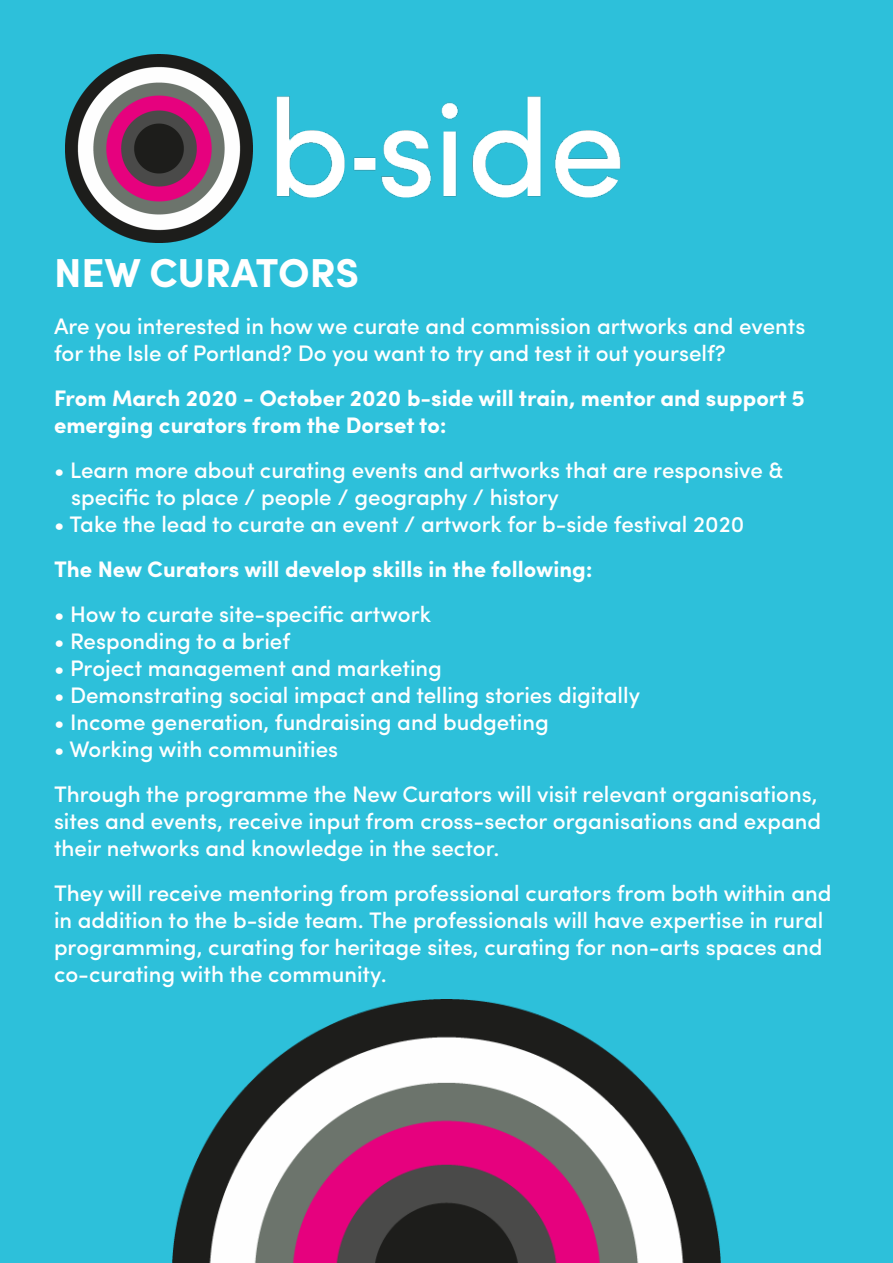
<style>
.page{position:relative;width:893px;height:1263px;background:#2dc0da}
.page>*{position:absolute;margin:0;border:0;box-sizing:border-box;transform-origin:0 0}
.t1{font:700 40.5px "Sofia Pro";color:#fff}
.t2{font:500 22.5px/27px "Sofia Pro";color:#fff}
.t3{font:700 22.5px/27px "Sofia Pro";color:#fff}
</style>
<div class="page">
<img style="left:172px;top:999px;width:548px;height:264px">
<img style="left:65px;top:54px;width:187px;height:188px">
<img style="left:276px;top:96px;width:345px;height:102px">
<p class="t1" style="left:54px;top:242px;width:307px">NEW CURATORS</p>
<p class="t2" style="left:54px;top:311px;width:753px">Are you interested in how we curate and commission artworks and events for the Isle of Portland? Do you want to try and test it out yourself?</p>
<p class="t3" style="left:54px;top:383px;width:752px">From March 2020 - October 2020 b-side will train, mentor and support 5 emerging curators from the Dorset to:</p>
<p class="t2" style="left:54px;top:455px;width:731px">• Learn more about curating events and artworks that are responsive &amp;</p>
<p class="t2" style="left:71px;top:482px;width:489px">specific to place / people / geography / history</p>
<p class="t2" style="left:54px;top:509px;width:692px">• Take the lead to curate an event / artwork for b-side festival 2020</p>
<p class="t3" style="left:54px;top:554px;width:540px">The New Curators will develop skills in the following:</p>
<p class="t2" style="left:54px;top:599px;width:379px">• How to curate site-specific artwork</p>
<p class="t2" style="left:54px;top:626px;width:238px">• Responding to a brief</p>
<p class="t2" style="left:54px;top:653px;width:389px">• Project management and marketing</p>
<p class="t2" style="left:54px;top:680px;width:588px">• Demonstrating social impact and telling stories digitally</p>
<p class="t2" style="left:54px;top:707px;width:496px">• Income generation, fundraising and budgeting</p>
<p class="t2" style="left:54px;top:734px;width:286px">• Working with communities</p>
<p class="t2" style="left:54px;top:779px;width:769px">Through the programme the New Curators will visit relevant organisations, sites and events, receive input from cross-sector organisations and expand their networks and knowledge in the sector.</p>
<p class="t2" style="left:54px;top:878px;width:779px">They will receive mentoring from professional curators from both within and in addition to the b-side team. The professionals will have expertise in rural programming, curating for heritage sites, curating for non-arts spaces and co-curating with the community.</p>
</div>
